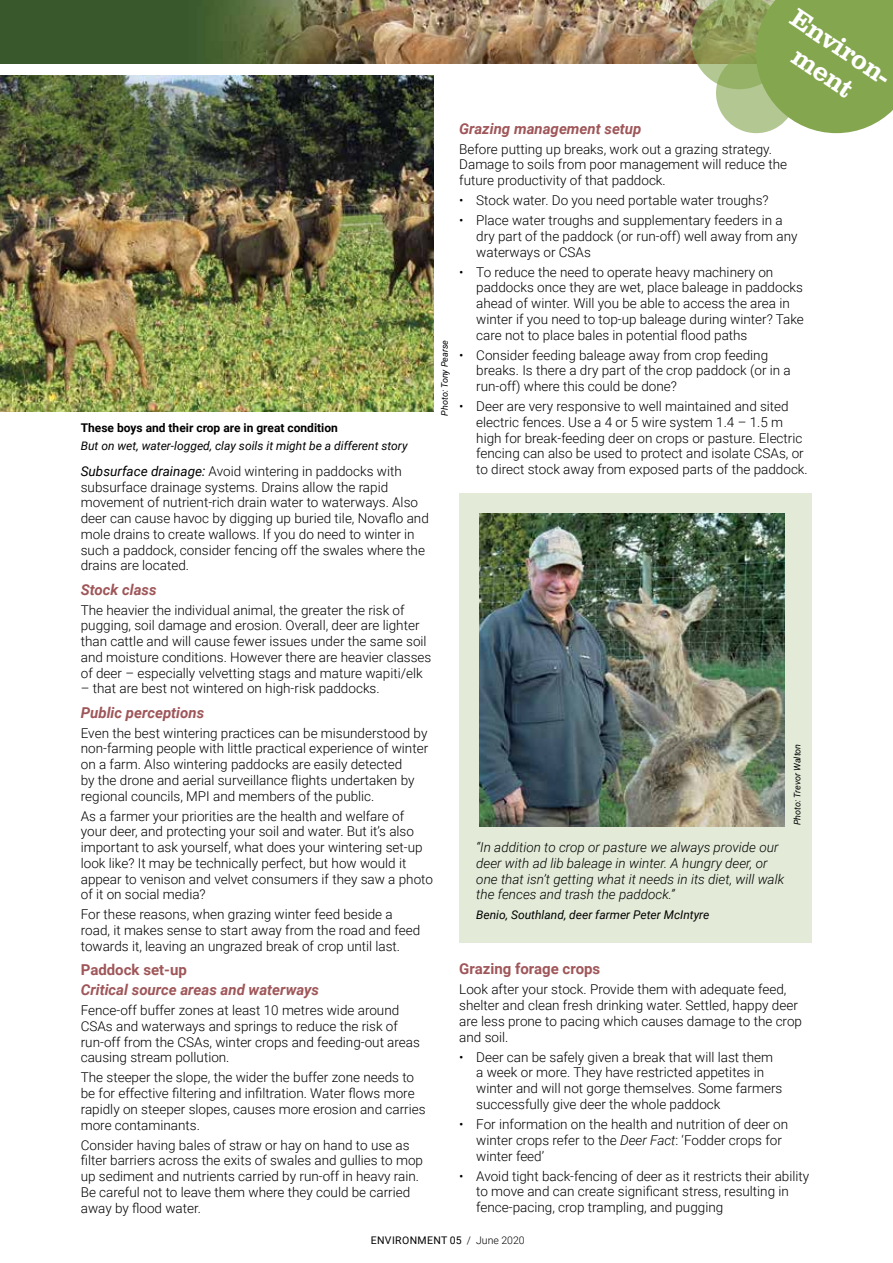
<style>
.page{position:relative;width:893px;height:1263px;background:#fff}
.page>*{position:absolute;margin:0;border:0;box-sizing:border-box;transform-origin:0 0}
.t1{font:700 27px/31.2px "Clarendon No 1 URWT";color:#fff;text-align:center}
.t2{font:italic 700 15px "Roboto";color:#9f5659}
.t3{font:700 15px "Roboto";color:#9f5659}
.t4{font:300 13.5px/15.8px "Roboto";color:#000}
.t5{font:italic 300 13.5px/15.8px "Roboto";color:#000}
.t6{font:italic 12px "Roboto";color:#000}
.t7{font:700 12px "Roboto";color:#000}
.t8{font:10.5px "Roboto";letter-spacing:.035em;color:#000}
.t9{font:italic 9px "Roboto";color:#000}
.s1{font-weight:400;font-style:italic}
.s2{font-style:italic}
.s3{font-weight:300}
</style>
<div class="page">
<div style="left:459px;top:493px;width:353px;height:450px;background:#e3ebd8"></div>
<img style="left:1px;top:76px;width:433px;height:335px">
<img style="left:0;top:0;width:692px;height:64px">
<svg style="left:692px;top:0;width:201px;height:133px;background:#95ae66"></svg>
<svg style="left:716px;top:53px;width:81px;height:80px;background:#9cb772"></svg>
<img style="left:0;top:330px;width:1px;height:370px">
<img style="left:480px;top:513px;width:304px;height:313px">
<p class="t7" style="left:81px;top:420px;width:259px">These boys and their crop are in great condition</p>
<p class="t6" style="left:81px;top:437px;width:328px">But on wet, water-logged, clay soils it might be a different story</p>
<p class="t4" style="left:81px;top:463px;width:350px"><span class="s1">Subsurface drainage:</span> Avoid wintering in paddocks with subsurface drainage systems. Drains allow the rapid movement of nutrient-rich drain water to waterways. Also deer can cause havoc by digging up buried tile, Novaflo and mole drains to create wallows. If you do need to winter in such a paddock, consider fencing off the swales where the drains are located.</p>
<p class="t2" style="left:81px;top:579px;width:77px">Stock class</p>
<p class="t4" style="left:81px;top:601px;width:352px">The heavier the individual animal, the greater the risk of pugging, soil damage and erosion. Overall, deer are lighter than cattle and will cause fewer issues under the same soil and moisture conditions. However there are heavier classes of deer – especially velvetting stags and mature wapiti/elk</p>
<p class="t4" style="left:81px;top:680px;width:300px">– that are best not wintered on high-risk paddocks.</p>
<p class="t2" style="left:81px;top:702px;width:125px">Public perceptions</p>
<p class="t4" style="left:81px;top:724px;width:349px">Even the best wintering practices can be misunderstood by non-farming people with little practical experience of winter on a farm. Also wintering paddocks are easily detected<br>by the drone and aerial surveillance flights undertaken by regional councils, MPI and members of the public.</p>
<p class="t4" style="left:81px;top:807px;width:354px">As a farmer your priorities are the health and welfare of your deer, and protecting your soil and water. But it’s also important to ask yourself, what does your wintering set-up look like? It may be technically perfect, but how would it appear to venison and velvet consumers if they saw a photo of it on social media?</p>
<p class="t4" style="left:81px;top:906px;width:341px">For these reasons, when grazing winter feed beside a road, it makes sense to start away from the road and feed towards it, leaving an ungrazed break of crop until last.</p>
<p class="t3" style="left:81px;top:959px;width:108px">Paddock set-up</p>
<p class="t2" style="left:81px;top:979px;width:240px">Critical source areas and waterways</p>
<p class="t4" style="left:81px;top:1002px;width:341px">Fence-off buffer zones at least 10 metres wide around CSAs and waterways and springs to reduce the risk of run-off from the CSAs, winter crops and feeding-out areas causing stream pollution.</p>
<p class="t4" style="left:81px;top:1069px;width:346px">The steeper the slope, the wider the buffer zone needs to be for effective filtering and infiltration. Water flows more rapidly on steeper slopes, causes more erosion and carries more contaminants.</p>
<p class="t4" style="left:81px;top:1136px;width:344px">Consider having bales of straw or hay on hand to use as filter barriers across the exits of swales and gullies to mop up sediment and nutrients carried by run-off in heavy rain.<br>Be careful not to leave them where they could be carried away by flood water.</p>
<p class="t9" style="left:438px;top:416px;width:77px;rotate:-90deg">Photo: Tony Pearse</p>
<h1 class="t1" style="left:801px;top:2px;width:122px;rotate:34deg">Environ&shy;ment</h1>
<p class="t2" style="left:459px;top:118px;width:184px">Grazing management setup</p>
<p class="t4" style="left:459px;top:140px;width:329px">Before putting up breaks, work out a grazing strategy.<br>Damage to soils from poor management will reduce the future productivity of that paddock.</p>
<p class="t4" style="left:459px;top:192px;width:311px">• Stock water. Do you need portable water troughs?</p>
<p class="t4" style="left:476px;top:212px;width:323px;text-indent:-17px">• Place water troughs and supplementary feeders in a dry part of the paddock (or run-off) well away from any waterways or CSAs</p>
<p class="t4" style="left:476px;top:263px;width:329px;text-indent:-17px">• To reduce the need to operate heavy machinery on paddocks once they are wet, place baleage in paddocks ahead of winter. Will you be able to access the area in winter if you need to top-up baleage during winter? Take care not to place bales in potential flood paths</p>
<p class="t4" style="left:476px;top:346px;width:316px;text-indent:-17px">• Consider feeding baleage away from crop feeding breaks. Is there a dry part of the crop paddock (or in a run-off) where this could be done?</p>
<p class="t4" style="left:476px;top:398px;width:333px;text-indent:-17px">• Deer are very responsive to well maintained and sited electric fences. Use a 4 or 5 wire system 1.4 – 1.5 m high for break-feeding deer on crops or pasture. Electric fencing can also be used to protect and isolate CSAs, or to direct stock away from exposed parts of the paddock.</p>
<p class="t5" style="left:476px;top:839px;width:309px">“In addition to crop or pasture we always provide our deer with ad lib baleage in winter. A hungry deer, or one that isn’t getting what it needs in its diet, will walk the fences and trash the paddock.”</p>
<p class="t6" style="left:476px;top:906px;width:235px">Benio, Southland, deer farmer Peter McIntyre</p>
<p class="t9" style="left:791px;top:825px;width:83px;rotate:-90deg">Photo: Trevor Walton</p>
<p class="t3" style="left:459px;top:958px;width:143px">Grazing forage crops</p>
<p class="t4" style="left:459px;top:981px;width:344px">Look after your stock. Provide them with adequate feed, shelter and clean fresh drinking water. Settled, happy deer are less prone to pacing which causes damage to the crop and soil.</p>
<p class="t4" style="left:476px;top:1048px;width:308px;text-indent:-17px">• Deer can be safely given a break that will last them a week or more. They have restricted appetites in winter and will not gorge themselves. Some farmers successfully give deer the whole paddock</p>
<p class="t4" style="left:476px;top:1116px;width:313px;text-indent:-17px">• For information on the health and nutrition of deer on winter crops refer to the <span class="s2">Deer Fact</span>: ‘Fodder crops for winter feed’</p>
<p class="t4" style="left:476px;top:1167px;width:334px;text-indent:-17px">• Avoid tight back-fencing of deer as it restricts their ability to move and can create significant stress, resulting in fence-pacing, crop trampling, and pugging</p>
<p class="t8" style="left:371px;top:1232px;width:155px">ENVIRONMENT 05 <span class="s3">/ June 2020</span></p>
</div>
